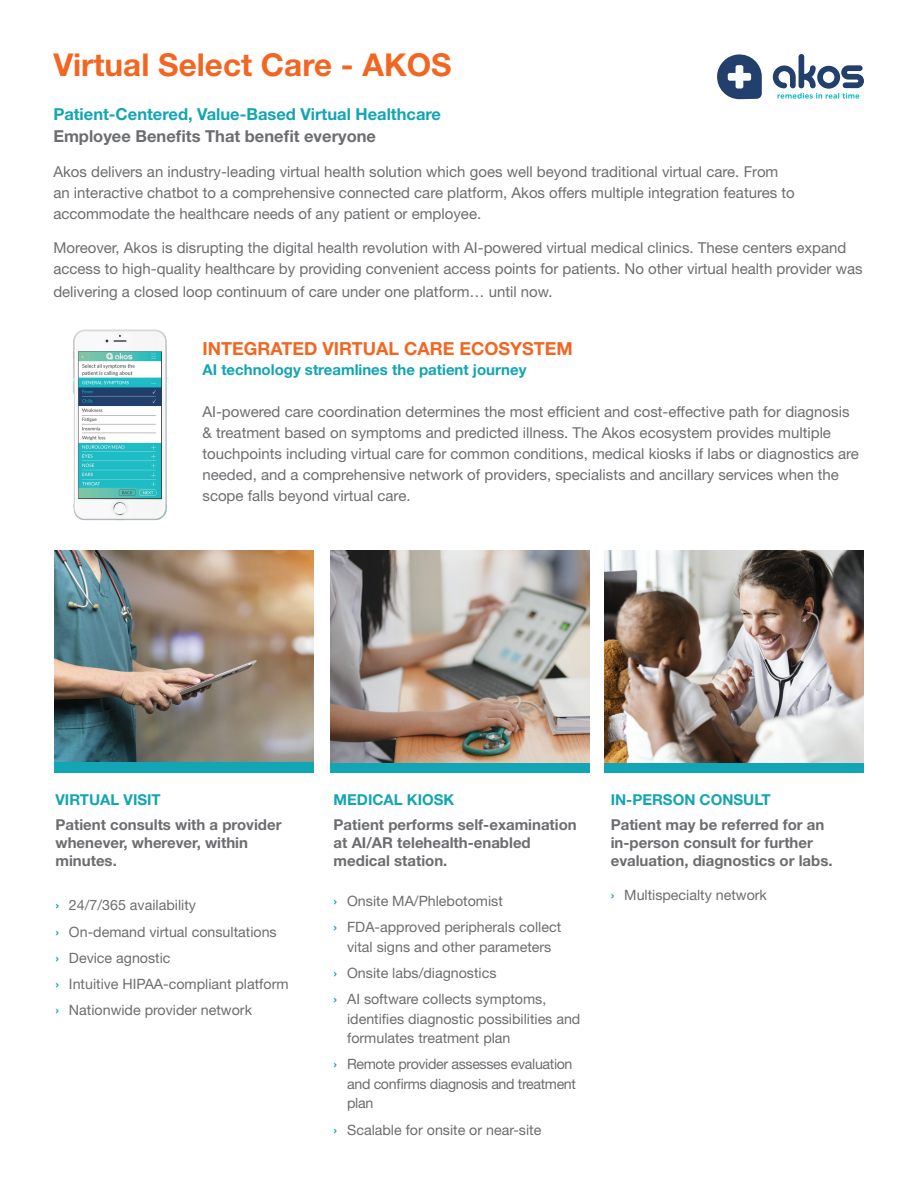
<style>
.page{position:relative;width:918px;height:1188px;background:#fff}
.page>*{position:absolute;margin:0;border:0;box-sizing:border-box;transform-origin:0 0}
.t1{font:700 31.5px "Helvetica Neue LT Std";color:#f36621}
.t2{font:700 18px "Helvetica Neue LT Std";color:#f36621}
.t3{font:700 16.5px "Helvetica Neue LT Std";color:#12a5b4}
.t4{font:700 16.5px "Helvetica Neue LT Std";color:#6c6d70}
.t5{font:15px/21px "Helvetica Neue LT Std";color:#6c6d70}
.t6{font:700 15px/18px "Helvetica Neue LT Std";color:#6c6d70}
.t7{font:700 15px "Helvetica Neue LT Std";color:#12a5b4}
.t8{font:14.25px/26.2px "Helvetica Neue LT Std";color:#6c6d70}
.t9{font:14.25px/19.5px "Helvetica Neue LT Std";letter-spacing:-.025em;color:#6c6d70}
.s1{font-weight:500;color:#12a5b4}
</style>
<div class="page">
<div style="left:605px;top:551px;width:259px;height:222px;background:#12a5b4"></div>
<img style="left:605px;top:551px;width:259px;height:211px">
<div style="left:54px;top:551px;width:259px;height:222px;background:#12a5b4"></div>
<img style="left:54px;top:551px;width:259px;height:210px">
<div style="left:330px;top:551px;width:260px;height:222px;background:#12a5b4"></div>
<img style="left:330px;top:551px;width:260px;height:211px">
<img style="left:72px;top:329px;width:96px;height:192px">
<svg style="left:717px;top:54px;width:45px;height:45px"></svg>
<svg style="left:773px;top:54px;width:91px;height:45px"></svg>
<h1 class="t1" style="left:53px;top:46px;width:400px">Virtual Select Care - AKOS</h1>
<p class="t3" style="left:53px;top:104px;width:389px">Patient-Centered, Value-Based Virtual Healthcare</p>
<p class="t4" style="left:53px;top:126px;width:324px">Employee Benefits That benefit everyone</p>
<p class="t5" style="left:53px;top:161px;width:743px">Akos delivers an industry-leading virtual health solution which goes well beyond traditional virtual care. From an interactive chatbot to a comprehensive connected care platform, Akos offers multiple integration features to accommodate the healthcare needs of any patient or employee.</p>
<p class="t5" style="left:53px;top:237px;width:811px">Moreover, Akos is disrupting the digital health revolution with AI-powered virtual medical clinics. These centers expand access to high-quality healthcare by providing convenient access points for patients. No other virtual health provider was</p>
<p class="t5" style="left:53px;top:281px;width:501px">delivering a closed loop continuum of care under one platform… until now.</p>
<p class="t2" style="left:202px;top:338px;width:372px">INTEGRATED VIRTUAL CARE ECOSYSTEM</p>
<p class="t7" style="left:202px;top:360px;width:326px">AI technology streamlines the patient journey</p>
<p class="t5" style="left:202px;top:401px;width:658px">AI-powered care coordination determines the most efficient and cost-effective path for diagnosis &amp; treatment based on symptoms and predicted illness. The Akos ecosystem provides multiple touchpoints including virtual care for common conditions, medical kiosks if labs or diagnostics are needed, and a comprehensive network of providers, specialists and ancillary services when the scope falls beyond virtual care.</p>
<p class="t7" style="left:56px;top:791px;width:107px">VIRTUAL VISIT</p>
<p class="t6" style="left:56px;top:815px;width:228px">Patient consults with a provider whenever, wherever, within minutes.</p>
<p class="t8" style="left:55px;top:892px;width:235px"><span class="s1">›</span> 24/7/365 availability<br><span class="s1">›</span> On-demand virtual consultations<br><span class="s1">›</span> Device agnostic<br><span class="s1">›</span> Intuitive HIPAA-compliant platform <span class="s1">›</span> Nationwide provider network</p>
<p class="t7" style="left:334px;top:791px;width:122px">MEDICAL KIOSK</p>
<p class="t6" style="left:334px;top:815px;width:245px">Patient performs self-examination at AI/AR telehealth-enabled medical station.</p>
<p class="t8" style="left:334px;top:888px;width:229px"><span class="s1">›</span> Onsite MA/Phlebotomist<br><span class="s1">›</span> FDA-approved peripherals collect</p>
<p class="t8" style="left:334px;top:933px;width:219px;text-indent:13px">vital signs and other parameters <span class="s1">›</span> Onsite labs/diagnostics<br><span class="s1">›</span> AI software collects symptoms,</p>
<p class="t8" style="left:347px;top:1009px;width:235px;line-height:19.5px">identifies diagnostic possibilities and formulates treatment plan</p>
<p class="t9" style="left:347px;top:1054px;width:230px;text-indent:-13px"><span class="s1">›</span> Remote provider assesses evaluation and confirms diagnosis and treatment plan</p>
<p class="t8" style="left:334px;top:1116px;width:209px"><span class="s1">›</span> Scalable for onsite or near-site</p>
<p class="t7" style="left:611px;top:791px;width:162px">IN-PERSON CONSULT</p>
<p class="t6" style="left:611px;top:815px;width:223px">Patient may be referred for an in-person consult for further evaluation, diagnostics or labs.</p>
<p class="t8" style="left:611px;top:882px;width:158px"><span class="s1">›</span> Multispecialty network</p>
</div>
